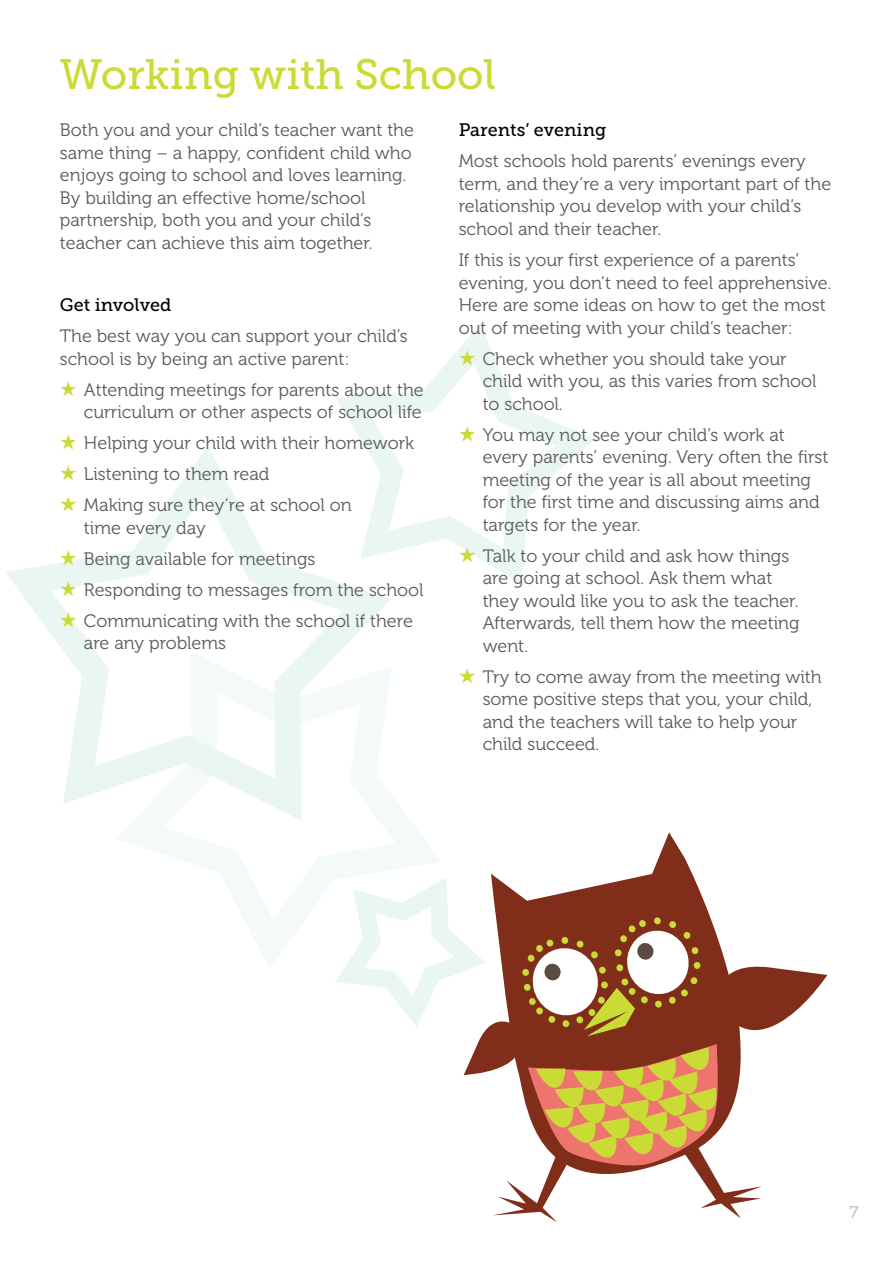
<style>
.page{position:relative;width:893px;height:1263px;background:#fff}
.page>*{position:absolute;margin:0;border:0;box-sizing:border-box;transform-origin:0 0}
.t1{font:42.3px "Museo Slab 500";color:#cadb36}
.t2{font:18px/22.5px "Museo 300";color:#58595b}
.t3{font:18px "Museo Slab 500";color:#000}
.t4{font:16.95px "Museo Slab 500";color:#c7c6c6}
.s1{color:#cadb36}
</style>
<div class="page">
<svg style="left:6px;top:446px;width:382px;height:358px"></svg>
<svg style="left:317px;top:324px;width:278px;height:278px"></svg>
<svg style="left:102px;top:631px;width:338px;height:336px"></svg>
<svg style="left:654px;top:832px;width:36px;height:37px"></svg>
<svg style="left:320px;top:869px;width:507px;height:353px"></svg>
<h1 class="t1" style="left:60px;top:51px;width:438px">Working with School</h1>
<p class="t2" style="left:60px;top:119px;width:356px">Both you and your child’s teacher want the same thing – a happy, confident child who enjoys going to school and loves learning.<br>By building an effective home/school partnership, both you and your child’s teacher can achieve this aim together.</p>
<p class="t3" style="left:60px;top:295px;width:113px">Get involved</p>
<p class="t2" style="left:60px;top:325px;width:349px">The best way you can support your child’s school is by being an active parent:</p>
<p class="t2" style="left:60px;top:378px;width:365px;text-align:right"><span class="s1">★</span> Attending meetings for parents about the curriculum or other aspects of school life</p>
<p class="t2" style="left:60px;top:432px;width:356px"><span class="s1">★</span> Helping your child with their homework</p>
<p class="t2" style="left:60px;top:463px;width:211px"><span class="s1">★</span> Listening to them read</p>
<p class="t2" style="left:84px;top:494px;width:269px;text-indent:-24px"><span class="s1">★</span> Making sure they’re at school on time every day</p>
<p class="t2" style="left:60px;top:547px;width:257px"><span class="s1">★</span> Being available for meetings</p>
<p class="t2" style="left:60px;top:578px;width:365px"><span class="s1">★</span> Responding to messages from the school</p>
<p class="t2" style="left:84px;top:609px;width:330px;text-indent:-24px"><span class="s1">★</span> Communicating with the school if there are any problems</p>
<p class="t3" style="left:459px;top:120px;width:149px">Parents’ evening</p>
<p class="t2" style="left:459px;top:150px;width:374px">Most schools hold parents’ evenings every term, and they’re a very important part of the relationship you develop with your child’s school and their teacher.</p>
<p class="t2" style="left:459px;top:249px;width:374px">If this is your first experience of a parents’ evening, you don’t need to feel apprehensive.<br>Here are some ideas on how to get the most out of meeting with your child’s teacher:</p>
<p class="t2" style="left:483px;top:347px;width:335px;text-indent:-24px"><span class="s1">★</span> Check whether you should take your child with you, as this varies from school to school.</p>
<p class="t2" style="left:483px;top:423px;width:347px;text-indent:-24px"><span class="s1">★</span> You may not see your child’s work at every parents’ evening. Very often the first meeting of the year is all about meeting for the first time and discussing aims and targets for the year.</p>
<p class="t2" style="left:483px;top:544px;width:318px;text-indent:-24px"><span class="s1">★</span> Talk to your child and ask how things are going at school. Ask them what they would like you to ask the teacher.<br>Afterwards, tell them how the meeting went.</p>
<p class="t2" style="left:483px;top:665px;width:341px;text-indent:-24px"><span class="s1">★</span> Try to come away from the meeting with some positive steps that you, your child, and the teachers will take to help your child succeed.</p>
<p class="t4" style="left:849px;top:1203px;width:11px">7</p>
</div>
